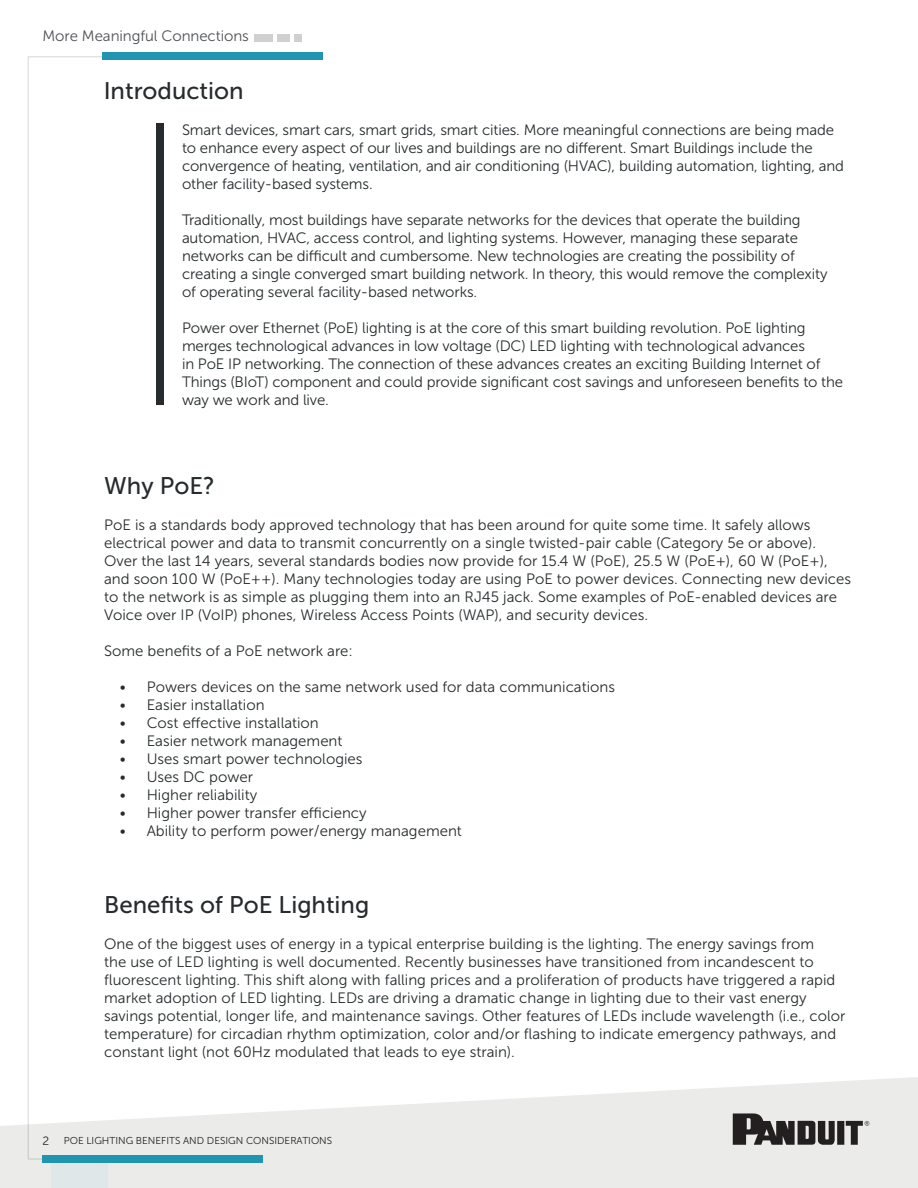
<style>
.page{position:relative;width:918px;height:1188px;background:#fff}
.page>*{position:absolute;margin:0;border:0;box-sizing:border-box;transform-origin:0 0}
.t1{font:24px "Museo Sans 500";color:#262b2d}
.t2{font:15px/18px "Museo Sans 300";color:#262b2d}
.t3{font:15px "Museo Sans 300";letter-spacing:-.005em;color:#4e5155}
.t4{font:10.05px "Museo Sans 300";color:#231f20}
.s1{font-size:12px;color:#262b2d}
</style>
<div class="page">
<svg style="left:0;top:1077px;width:918px;height:111px;fill:#ebebea"></svg>
<svg style="left:27px;top:56px;width:92px;height:1104px"></svg>
<div style="left:102px;top:52px;width:221px;height:8px;background:#1f95b2"></div>
<div style="left:295px;top:34px;width:7px;height:7px;background:#cfd0cf"></div>
<div style="left:278px;top:34px;width:12px;height:7px;background:#cfd0cf"></div>
<div style="left:254px;top:34px;width:19px;height:7px;background:#cfd0cf"></div>
<div style="left:43px;top:1156px;width:220px;height:7px;background:#1f95b2"></div>
<svg style="left:733px;top:1113px;width:136px;height:32px;background:#777575"></svg>
<div style="left:51px;top:1163px;width:57px;height:24px;background:#e0e7e9"></div>
<div style="left:156px;top:124px;width:8px;height:281px;background:#262b2d"></div>
<p class="t3" style="left:43px;top:28px;width:208px">More Meaningful Connections</p>
<h1 class="t1" style="left:104px;top:78px;width:141px">Introduction</h1>
<p class="t2" style="left:182px;top:121px;width:663px">Smart devices, smart cars, smart grids, smart cities. More meaningful connections are being made to enhance every aspect of our lives and buildings are no different. Smart Buildings include the convergence of heating, ventilation, and air conditioning (HVAC), building automation, lighting, and other facility-based systems.</p>
<p class="t2" style="left:182px;top:211px;width:647px">Traditionally, most buildings have separate networks for the devices that operate the building automation, HVAC, access control, and lighting systems. However, managing these separate networks can be difficult and cumbersome. New technologies are creating the possibility of creating a single converged smart building network. In theory, this would remove the complexity of operating several facility-based networks.</p>
<p class="t2" style="left:182px;top:319px;width:663px">Power over Ethernet (PoE) lighting is at the core of this smart building revolution. PoE lighting merges technological advances in low voltage (DC) LED lighting with technological advances<br>in PoE IP networking. The connection of these advances creates an exciting Building Internet of Things (BIoT) component and could provide significant cost savings and unforeseen benefits to the way we work and live.</p>
<h1 class="t1" style="left:104px;top:472px;width:112px">Why PoE?</h1>
<p class="t2" style="left:104px;top:516px;width:748px">PoE is a standards body approved technology that has been around for quite some time. It safely allows electrical power and data to transmit concurrently on a single twisted-pair cable (Category 5e or above).<br>Over the last 14 years, several standards bodies now provide for 15.4 W (PoE), 25.5 W (PoE+), 60 W (PoE+), and soon 100 W (PoE++). Many technologies today are using PoE to power devices. Connecting new devices to the network is as simple as plugging them into an RJ45 jack. Some examples of PoE-enabled devices are Voice over IP (VoIP) phones, Wireless Access Points (WAP), and security devices.</p>
<p class="t2" style="left:104px;top:642px;width:250px">Some benefits of a PoE network are:</p>
<p class="t2" style="left:120px;top:678px;width:497px">• Powers devices on the same network used for data communications</p>
<p class="t2" style="left:120px;top:696px;width:146px">• Easier installation</p>
<p class="t2" style="left:120px;top:714px;width:201px">• Cost effective installation</p>
<p class="t2" style="left:120px;top:732px;width:224px">• Easier network management</p>
<p class="t2" style="left:120px;top:750px;width:244px">• Uses smart power technologies</p>
<p class="t2" style="left:120px;top:768px;width:135px">• Uses DC power</p>
<p class="t2" style="left:120px;top:786px;width:139px">• Higher reliability</p>
<p class="t2" style="left:120px;top:804px;width:248px">• Higher power transfer efficiency</p>
<p class="t2" style="left:120px;top:822px;width:344px">• Ability to perform power/energy management</p>
<h1 class="t1" style="left:104px;top:892px;width:267px">Benefits of PoE Lighting</h1>
<p class="t2" style="left:104px;top:935px;width:743px">One of the biggest uses of energy in a typical enterprise building is the lighting. The energy savings from<br>the use of LED lighting is well documented. Recently businesses have transitioned from incandescent to fluorescent lighting. This shift along with falling prices and a proliferation of products have triggered a rapid market adoption of LED lighting. LEDs are driving a dramatic change in lighting due to their vast energy savings potential, longer life, and maintenance savings. Other features of LEDs include wavelength (i.e., color temperature) for circadian rhythm optimization, color and/or flashing to indicate emergency pathways, and constant light (not 60Hz modulated that leads to eye strain).</p>
<p class="t4" style="left:43px;top:1135px;width:291px"><span class="s1">2</span> POE LIGHTING BENEFITS AND DESIGN CONSIDERATIONS</p>
</div>
